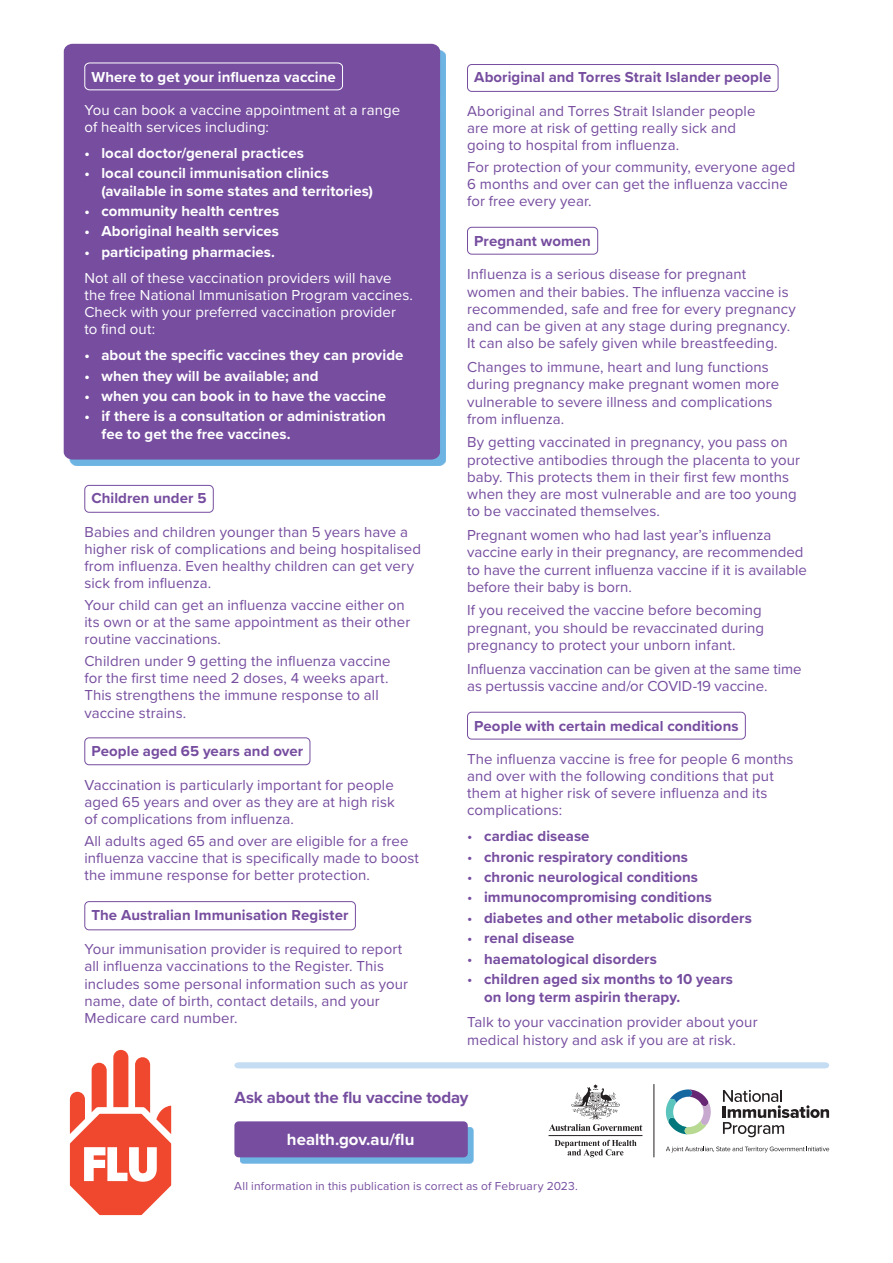
<style>
.page{position:relative;width:893px;height:1263px;background:#fff}
.page>*{position:absolute;margin:0;border:0;box-sizing:border-box;transform-origin:0 0}
.Section_Headings{font:700 16.8px "Proxima Nova";letter-spacing:-.01em;color:#764d9f}
.Section_Headings-2{font:700 16.8px "Proxima Nova";color:#fff}
.Body_Copy{font:15px/17.2px "Proxima Nova";letter-spacing:.005em;color:#764d9f}
.Bullet_Round{font:15px/17.2px "Proxima Nova";letter-spacing:.005em;color:#764d9f}
.Bullet_Round-2{font:700 15px/17.2px "Proxima Nova";letter-spacing:.005em;color:#764d9f}
.Bullet_Round-3{font:700 15px/17.2px "Proxima Nova";letter-spacing:.005em;color:#fff}
.Bullet_Round-4{font:15px/17.2px "Proxima Nova";letter-spacing:.005em;color:#fff}
.Bullet_Round-5{font:12px "Proxima Nova";letter-spacing:.015em;color:#764d9f}
.s1{font-weight:400}
</style>
<div class="page">
<svg style="left:234px;top:1062px;width:595px;height:6px;background:#c6def2"></svg>
<div style="left:70px;top:50px;width:376px;height:416px;background:#6db4e3"></div>
<div style="left:64px;top:44px;width:376px;height:415px;background:#764d9f"></div>
<svg style="left:240px;top:1127px;width:233px;height:36px;background:#6daedf"></svg>
<div style="left:234px;top:1121px;width:234px;height:36px;background:#764d9f;border-radius:4px"></div>
<svg style="left:69px;top:1049px;width:103px;height:167px"></svg>
<svg style="left:723px;top:1090px;width:106px;height:47px"></svg>
<svg style="left:666px;top:1146px;width:163px;height:6px"></svg>
<svg style="left:666px;top:1089px;width:45px;height:45px"></svg>
<svg style="left:549px;top:1084px;width:93px;height:47px"></svg>
<hr style="left:549px;top:1135px;width:93px;height:1px;background:#231f20">
<svg style="left:554px;top:1140px;width:82px;height:17px"></svg>
<hr style="left:653px;top:1084px;width:1px;height:73px;background:#231f20">
<div style="left:84px;top:485px;width:130px;height:28px;border:1px solid #764d9f;border-radius:4px"></div>
<div style="left:467px;top:227px;width:131px;height:28px;border:1px solid #764d9f;border-radius:4px"></div>
<div style="left:467px;top:712px;width:279px;height:27px;border:1px solid #764d9f;border-radius:4px"></div>
<svg style="left:84px;top:62px;width:259px;height:29px;background:#805aa6"></svg>
<div style="left:84px;top:737px;width:226px;height:28px;border:1px solid #764d9f;border-radius:4px"></div>
<div style="left:84px;top:901px;width:272px;height:29px;border:1px solid #764d9f;border-radius:4px"></div>
<div style="left:467px;top:64px;width:311px;height:28px;border:1px solid #764d9f;border-radius:4px"></div>
<p class="Bullet_Round-3" style="left:92px;top:68px;width:246px">Where to get your influenza vaccine</p>
<p class="Bullet_Round-4" style="left:84px;top:101px;width:317px">You can book a vaccine appointment at a range of health services including:</p>
<p class="Bullet_Round-3" style="left:84px;top:144px;width:221px">• local doctor/general practices</p>
<p class="Bullet_Round-3" style="left:101px;top:164px;width:273px;text-indent:-17px">• local council immunisation clinics (available in some states and territories)</p>
<p class="Bullet_Round-3" style="left:84px;top:202px;width:196px">• community health centres</p>
<p class="Bullet_Round-3" style="left:84px;top:222px;width:196px">• Aboriginal health services</p>
<p class="Bullet_Round-3" style="left:84px;top:243px;width:192px">• participating pharmacies.</p>
<p class="Bullet_Round-4" style="left:84px;top:268px;width:330px">Not all of these vaccination providers will have the free National Immunisation Program vaccines.<br>Check with your preferred vaccination provider<br>to find out:</p>
<p class="Bullet_Round-3" style="left:84px;top:346px;width:321px">• about the specific vaccines they can provide</p>
<p class="Bullet_Round-3" style="left:84px;top:367px;width:236px">• when they will be available; and</p>
<p class="Bullet_Round-3" style="left:84px;top:387px;width:303px">• when you can book in to have the vaccine</p>
<p class="Bullet_Round-3" style="left:101px;top:407px;width:286px;text-indent:-17px">• if there is a consultation or administration fee to get the free vaccines.</p>
<p class="Bullet_Round-2" style="left:92px;top:489px;width:116px">Children under 5</p>
<p class="Bullet_Round" style="left:84px;top:522px;width:338px">Babies and children younger than 5 years have a higher risk of complications and being hospitalised from influenza. Even healthy children can get very sick from influenza.</p>
<p class="Bullet_Round" style="left:84px;top:596px;width:327px">Your child can get an influenza vaccine either on its own or at the same appointment as their other routine vaccinations.</p>
<p class="Bullet_Round" style="left:84px;top:652px;width:308px">Children under 9 getting the influenza vaccine for the first time need 2 doses, 4 weeks apart.<br>This strengthens the immune response to all vaccine strains.</p>
<p class="Bullet_Round-2" style="left:92px;top:742px;width:213px">People aged 65 years and over</p>
<p class="Bullet_Round" style="left:84px;top:775px;width:312px;text-align:justify">Vaccination is particularly important for people aged 65 years and over as they are at high risk of complications from influenza.</p>
<p class="Bullet_Round" style="left:84px;top:831px;width:336px">All adults aged 65 and over are eligible for a free influenza vaccine that is specifically made to boost the immune response for better protection.</p>
<p class="Bullet_Round-2" style="left:92px;top:906px;width:258px">The Australian Immunisation Register</p>
<p class="Bullet_Round" style="left:84px;top:940px;width:325px">Your immunisation provider is required to report all influenza vaccinations to the Register. This includes some personal information such as your name, date of birth, contact details, and your Medicare card number.</p>
<p class="Bullet_Round-2" style="left:474px;top:68px;width:299px">Aboriginal and Torres Strait Islander people</p>
<p class="Bullet_Round" style="left:467px;top:102px;width:290px">Aboriginal and Torres Strait Islander people are more at risk of getting really sick and going to hospital from influenza.</p>
<p class="Bullet_Round" style="left:467px;top:158px;width:330px">For protection of your community, everyone aged<br>6 months and over can get the influenza vaccine for free every year.</p>
<p class="Bullet_Round-2" style="left:474px;top:232px;width:118px">Pregnant women</p>
<p class="Body_Copy" style="left:467px;top:265px;width:330px">Influenza is a serious disease for pregnant women and their babies. The influenza vaccine is recommended, safe and free for every pregnancy and can be given at any stage during pregnancy.<br>It can also be safely given while breastfeeding.</p>
<p class="Body_Copy" style="left:467px;top:358px;width:314px">Changes to immune, heart and lung functions during pregnancy make pregnant women more vulnerable to severe illness and complications from influenza.</p>
<p class="Body_Copy" style="left:467px;top:433px;width:334px">By getting vaccinated in pregnancy, you pass on protective antibodies through the placenta to your baby. This protects them in their first few months when they are most vulnerable and are too young to be vaccinated themselves.</p>
<p class="Body_Copy" style="left:467px;top:526px;width:341px">Pregnant women who had last year’s influenza vaccine early in their pregnancy, are recommended to have the current influenza vaccine if it is available before their baby is born.</p>
<p class="Body_Copy" style="left:467px;top:601px;width:299px">If you received the vaccine before becoming pregnant, you should be revaccinated during pregnancy to protect your unborn infant.</p>
<p class="Body_Copy" style="left:467px;top:659px;width:336px">Influenza vaccination can be given at the same time as pertussis vaccine and/or COVID-19 vaccine.</p>
<p class="Bullet_Round-2" style="left:474px;top:717px;width:266px">People with certain medical conditions</p>
<p class="Body_Copy" style="left:467px;top:749px;width:328px">The influenza vaccine is free for people 6 months and over with the following conditions that put them at higher risk of severe influenza and its complications:</p>
<p class="Bullet_Round-2" style="left:467px;top:827px;width:124px"><span class="s1">•</span> cardiac disease</p>
<p class="Bullet_Round-2" style="left:467px;top:848px;width:222px"><span class="s1">•</span> chronic respiratory conditions</p>
<p class="Bullet_Round-2" style="left:467px;top:868px;width:232px"><span class="s1">•</span> chronic neurological conditions</p>
<p class="Bullet_Round-2" style="left:467px;top:888px;width:246px"><span class="s1">•</span> immunocompromising conditions</p>
<p class="Bullet_Round-2" style="left:467px;top:909px;width:286px"><span class="s1">•</span> diabetes and other metabolic disorders</p>
<p class="Bullet_Round-2" style="left:467px;top:929px;width:109px"><span class="s1">•</span> renal disease</p>
<p class="Bullet_Round-2" style="left:467px;top:950px;width:191px"><span class="s1">•</span> haematological disorders</p>
<p class="Bullet_Round-2" style="left:484px;top:970px;width:250px;text-indent:-17px"><span class="s1">•</span> children aged six months to 10 years on long term aspirin therapy.</p>
<p class="Body_Copy" style="left:467px;top:1013px;width:292px">Talk to your vaccination provider about your medical history and ask if you are at risk.</p>
<p class="Section_Headings" style="left:234px;top:1084px;width:235px">Ask about the flu vaccine today</p>
<p class="Section_Headings-2" style="left:287px;top:1126px;width:129px">health.gov.au/flu</p>
<p class="Bullet_Round-5" style="left:234px;top:1177px;width:345px">All information in this publication is correct as of February 2023.</p>
</div>
